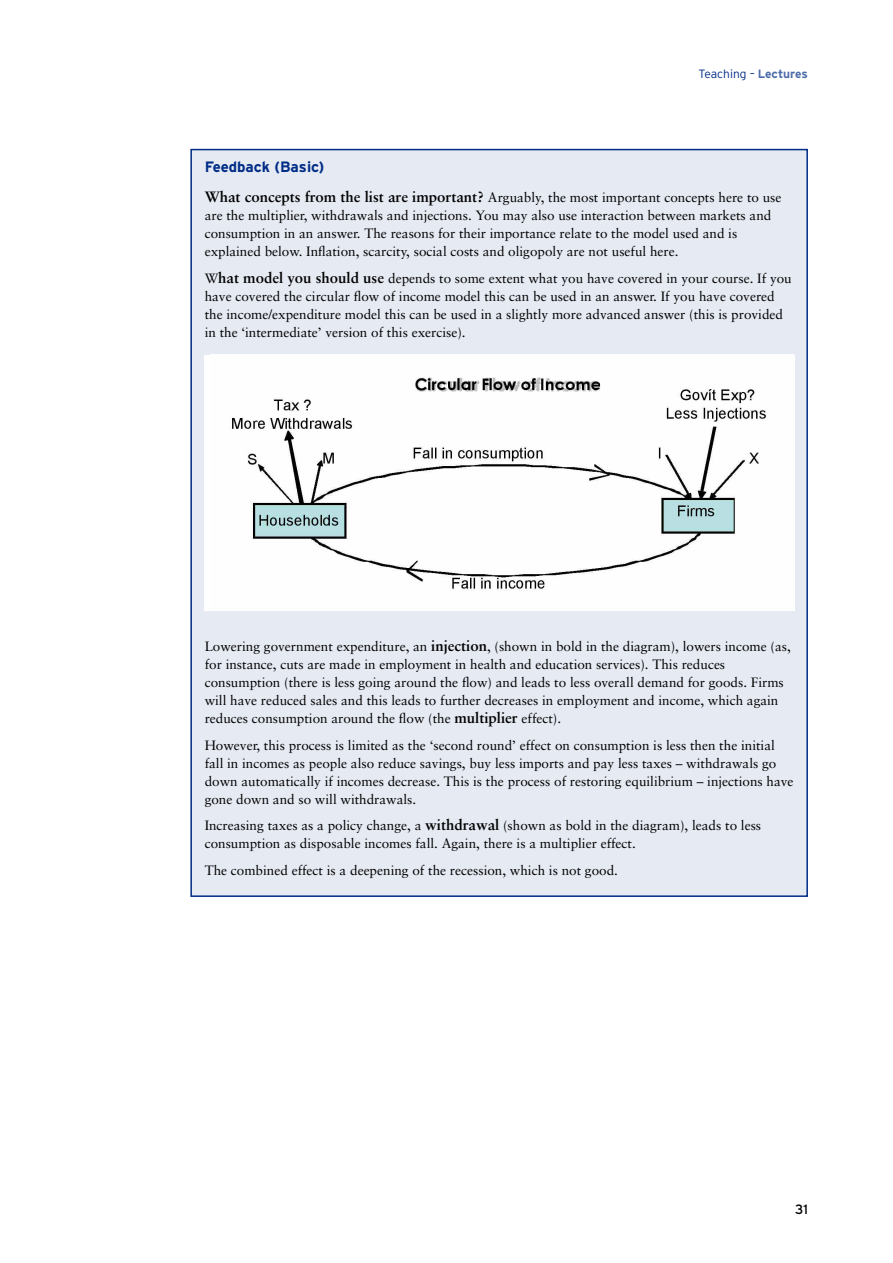
<style>
.page{position:relative;width:893px;height:1263px;background:#fff}
.page>*{position:absolute;margin:0;border:0;box-sizing:border-box;transform-origin:0 0}
.t1{font:700 15px "Interstate";color:#002d86}
.t2{font:13.5px/18px "Sabon";color:#000}
.t3{font:13.5px "Interstate";color:#000}
.t4{font:300 12px "Interstate";color:#002d86}
.s1{font-weight:700;color:#4d6caa}
.s2{font-weight:700;font-size:15px}
</style>
<div class="page">
<div style="left:191px;top:150px;width:616px;height:746px;background:#e6eaf3"></div>
<img style="left:211px;top:355px;width:582px;height:255px">
<p class="t4" style="left:699px;top:66px;width:111px">Teaching – <span class="s1">Lectures</span></p>
<p class="t1" style="left:205px;top:158px;width:121px">Feedback (Basic)</p>
<p class="t2" style="left:205px;top:190px;width:578px"><span class="s2">What concepts from the list are important?</span> Arguably, the most important concepts here to use are the multiplier, withdrawals and injections. You may also use interaction between markets and consumption in an answer. The reasons for their importance relate to the model used and is explained below. Inflation, scarcity, social costs and oligopoly are not useful here.</p>
<p class="t2" style="left:205px;top:270px;width:589px">W<span class="s2">hat model you should use</span> depends to some extent what you have covered in your course. If you have covered the circular flow of income model this can be used in an answer. If you have covered the income/expenditure model this can be used in a slightly more advanced answer (this is provided in the ‘intermediate’ version of this exercise).</p>
<p class="t2" style="left:205px;top:639px;width:588px">Lowering government expenditure, an <span class="s2">injection</span>, (shown in bold in the diagram), lowers income (as, for instance, cuts are made in employment in health and education services). This reduces consumption (there is less going around the flow) and leads to less overall demand for goods. Firms will have reduced sales and this leads to further decreases in employment and income, which again reduces consumption around the flow (the <span class="s2">multiplier</span> effect).</p>
<p class="t2" style="left:205px;top:737px;width:590px">However, this process is limited as the ‘second round’ effect on consumption is less then the initial fall in incomes as people also reduce savings, buy less imports and pay less taxes – withdrawals go down automatically if incomes decrease. This is the process of restoring equilibrium – injections have gone down and so will withdrawals.</p>
<p class="t2" style="left:205px;top:818px;width:558px">Increasing taxes as a policy change, a <span class="s2">withdrawal</span> (shown as bold in the diagram), leads to less consumption as disposable incomes fall. Again, there is a multiplier effect.</p>
<p class="t2" style="left:205px;top:862px;width:415px">The combined effect is a deepening of the recession, which is not good.</p>
<p class="t3" style="left:795px;top:1202px;width:14px">31</p>
</div>
